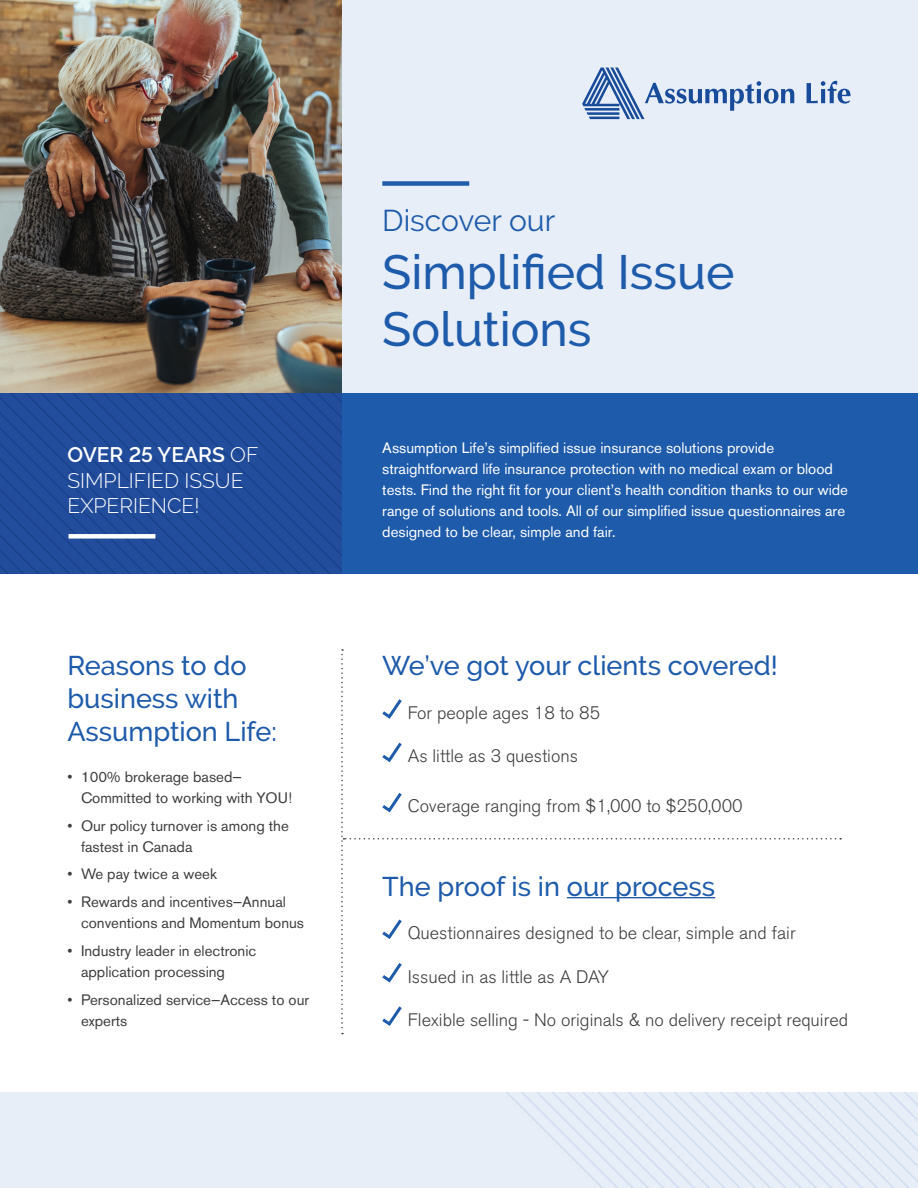
<style>
.page{position:relative;width:918px;height:1188px;background:#fff}
.page>*{position:absolute;margin:0;border:0;box-sizing:border-box;transform-origin:0 0}
.t1{font:500 48px "Raleway";color:#1e5baa}
.t2{font:30px "Raleway";color:#1e5baa}
.t3{font:500 27px/33px "Raleway";color:#1e5baa}
.t4{font:300 21px/25.5px "Raleway";color:#fff}
.t5{font:300 18px "Akzidenz Grotesk BE";color:#3e3e3f}
.t6{font:15px/21px "Akzidenz Grotesk BE";color:#fff}
.t7{font:15px/21px "Akzidenz Grotesk BE";color:#3e3e3f}
.s1{font-weight:600}
</style>
<div class="page">
<svg style="left:0;top:393px;width:342px;height:181px;background:#1f4b99"></svg>
<svg style="left:13px;top:393px;width:329px;height:156px;background:#1f4b99"></svg>
<div style="left:342px;top:393px;width:576px;height:182px;background:#1e5baa"></div>
<div style="left:0;top:1057px;width:918px;height:131px;background:#e7eef8"></div>
<svg style="left:580px;top:1092px;width:145px;height:96px"></svg>
<svg style="left:733px;top:1092px;width:185px;height:96px"></svg>
<div style="left:0;top:575px;width:918px;height:517px;background:#fff"></div>
<svg style="left:341px;top:649px;width:500px;height:385px"></svg>
<div style="left:302px;top:0;width:616px;height:393px;background:#e7eef8"></div>
<div style="left:382px;top:181px;width:87px;height:5px;background:#1e5baa"></div>
<div style="left:69px;top:534px;width:86px;height:5px;background:#fff"></div>
<svg style="left:582px;top:68px;width:268px;height:51px"></svg>
<img style="left:0;top:0;width:342px;height:393px">
<p class="t4" style="left:68px;top:442px;width:193px"><span class="s1">OVER 25 YEARS</span> OF<br>SIMPLIFIED ISSUE<br>EXPERIENCE!</p>
<p class="t3" style="left:68px;top:649px;width:211px">Reasons to do business with<br>Assumption Life:</p>
<p class="t7" style="left:81px;top:766px;width:213px;text-indent:-14px">• 100% brokerage based—<br>Committed to working with YOU!</p>
<p class="t7" style="left:81px;top:815px;width:209px;text-indent:-14px">• Our policy turnover is among the fastest in Canada</p>
<p class="t7" style="left:68px;top:864px;width:151px">• We pay twice a week</p>
<p class="t7" style="left:81px;top:891px;width:225px;text-indent:-14px">• Rewards and incentives—Annual conventions and Momentum bonus</p>
<p class="t7" style="left:81px;top:940px;width:177px;text-indent:-14px">• Industry leader in electronic application processing</p>
<p class="t7" style="left:81px;top:989px;width:230px;text-indent:-14px">• Personalized service—Access to our experts</p>
<p class="t2" style="left:382px;top:203px;width:174px">Discover our</p>
<p class="t1" style="left:382px;top:244px;width:354px">Simplified Issue</p>
<p class="t1" style="left:382px;top:301px;width:211px">Solutions</p>
<p class="t6" style="left:382px;top:437px;width:467px">Assumption Life’s simplified issue insurance solutions provide straightforward life insurance protection with no medical exam or blood tests. Find the right fit for your client’s health condition thanks to our wide range of solutions and tools. All of our simplified issue questionnaires are designed to be clear, simple and fair.</p>
<p class="t3" style="left:382px;top:649px;width:397px">We’ve got your clients covered!</p>
<p class="t5" style="left:408px;top:702px;width:194px">For people ages 18 to 85</p>
<p class="t5" style="left:408px;top:746px;width:172px">As little as 3 questions</p>
<p class="t5" style="left:408px;top:796px;width:336px">Coverage ranging from $1,000 to $250,000</p>
<p class="t3" style="left:382px;top:870px;width:334px">The proof is in our process</p>
<p class="t5" style="left:408px;top:923px;width:389px">Questionnaires designed to be clear, simple and fair</p>
<p class="t5" style="left:408px;top:966px;width:203px">Issued in as little as A DAY</p>
<p class="t5" style="left:408px;top:1010px;width:442px">Flexible selling - No originals &amp; no delivery receipt required</p>
</div>
